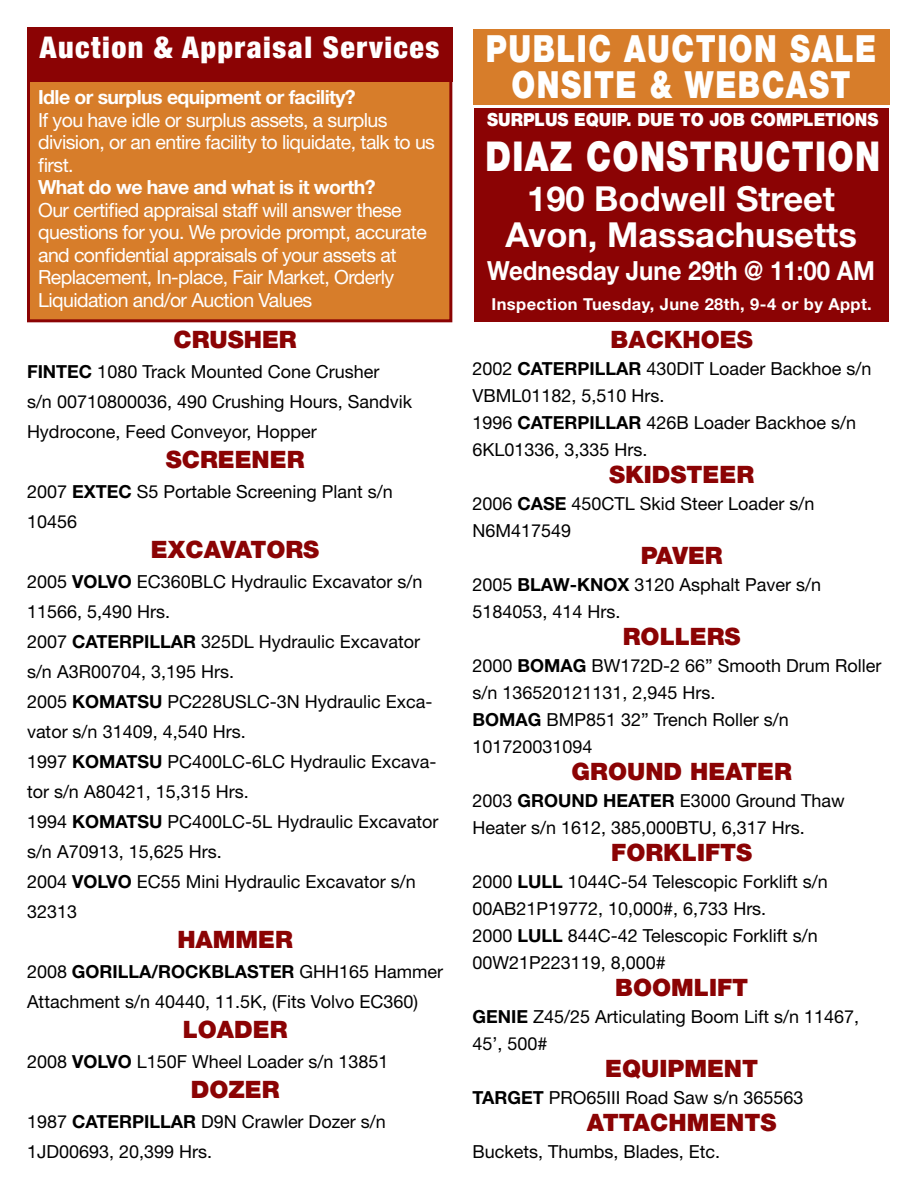
<style>
.page{position:relative;width:918px;height:1188px;background:#fff}
.page>*{position:absolute;margin:0;border:0;box-sizing:border-box;transform-origin:0 0}
.t1{font:900 41.25px "Helvetica Neue";letter-spacing:.04em;color:#fff;scale:.8 1}
.t2{font:900 37.5px/36px "Helvetica Neue";letter-spacing:.05em;color:#fff;text-align:center;scale:.8 1}
.t3{font:700 34.5px/36px "Helvetica Neue";color:#fff;text-align:center}
.t4{font:900 condensed 30px "Helvetica Neue";letter-spacing:.05em;color:#fff}
.t5{font:700 26.4px "Helvetica Neue";color:#fff;scale:.91 1}
.t6{font:900 24px "Helvetica Neue";color:#8b0304}
.t7{font:19.5px/22.5px "Helvetica Neue";letter-spacing:-.03em;color:#fff}
.t8{font:700 19.5px "Helvetica Neue";letter-spacing:-.03em;color:#fff}
.t9{font:900 18.15px "Helvetica Neue";color:#fff;scale:.91 1}
.t10{font:18px/30px "Helvetica Neue";color:#000}
.t11{font:700 16.5px "Helvetica Neue";letter-spacing:.025em;color:#fff}
.s1{font-weight:700}
</style>
<div class="page">
<div style="left:27px;top:78px;width:425px;height:244px;background:#d77d2a;border:3px solid #8b0304"></div>
<div style="left:27px;top:27px;width:425px;height:55px;background:#8b0304"></div>
<div style="left:475px;top:108px;width:414px;height:214px;background:#8b0304"></div>
<div style="left:474px;top:29px;width:416px;height:75px;background:#d77d2a"></div>
<h3 class="t4" style="left:40px;top:29px;width:401px">Auction &amp; Appraisal Services</h3>
<p class="t8" style="left:38px;top:85px;width:319px">Idle or surplus equipment or facility?</p>
<p class="t7" style="left:38px;top:108px;width:398px">If you have idle or surplus assets, a surplus division, or an entire facility to liquidate, talk to us first.</p>
<p class="t8" style="left:38px;top:175px;width:339px">What do we have and what is it worth?</p>
<p class="t7" style="left:38px;top:198px;width:390px">Our certified appraisal staff will answer these questions for you. We provide prompt, accurate and confidential appraisals of your assets at Replacement, In-place, Fair Market, Orderly Liquidation and/or Auction Values</p>
<h3 class="t6" style="left:174px;top:326px;width:125px">CRUSHER</h3>
<p class="t10" style="left:27px;top:357px;width:387px"><span class="s1">FINTEC</span> 1080 Track Mounted Cone Crusher<br>s/n 00710800036, 490 Crushing Hours, Sandvik<br>Hydrocone, Feed Conveyor, Hopper</p>
<h3 class="t6" style="left:166px;top:446px;width:140px">SCREENER</h3>
<p class="t10" style="left:27px;top:477px;width:367px">2007 <span class="s1">EXTEC</span> S5 Portable Screening Plant s/n<br>10456</p>
<h3 class="t6" style="left:151px;top:536px;width:170px">EXCAVATORS</h3>
<p class="t10" style="left:27px;top:567px;width:413px">2005 <span class="s1">VOLVO</span> EC360BLC Hydraulic Excavator s/n<br>11566, 5,490 Hrs.<br>2007 <span class="s1">CATERPILLAR</span> 325DL Hydraulic Excavator s/n A3R00704, 3,195 Hrs.<br>2005 <span class="s1">KOMATSU</span> PC228USLC-3N Hydraulic Exca&shy;vator s/n 31409, 4,540 Hrs.<br>1997 <span class="s1">KOMATSU</span> PC400LC-6LC Hydraulic Excava&shy;tor s/n A80421, 15,315 Hrs.<br>1994 <span class="s1">KOMATSU</span> PC400LC-5L Hydraulic Excavator s/n A70913, 15,625 Hrs.<br>2004 <span class="s1">VOLVO</span> EC55 Mini Hydraulic Excavator s/n<br>32313</p>
<h3 class="t6" style="left:177px;top:926px;width:117px">HAMMER</h3>
<p class="t10" style="left:27px;top:957px;width:418px">2008 <span class="s1">GORILLA/ROCKBLASTER</span> GHH165 Hammer<br>Attachment s/n 40440, 11.5K, (Fits Volvo EC360)</p>
<h3 class="t6" style="left:183px;top:1016px;width:106px">LOADER</h3>
<p class="t10" style="left:27px;top:1047px;width:363px">2008 <span class="s1">VOLVO</span> L150F Wheel Loader s/n 13851</p>
<h3 class="t6" style="left:191px;top:1076px;width:90px">DOZER</h3>
<p class="t10" style="left:27px;top:1107px;width:360px">1987 <span class="s1">CATERPILLAR</span> D9N Crawler Dozer s/n<br>1JD00693, 20,399 Hrs.</p>
<h2 class="t2" style="left:486px;top:30px;width:489px">PUBLIC AUCTION SALE<br>ONSITE &amp; WEBCAST</h2>
<p class="t9" style="left:487px;top:109px;width:431px">SURPLUS EQUIP. DUE TO JOB COMPLETIONS</p>
<h1 class="t1" style="left:486px;top:132px;width:495px">DIAZ CONSTRUCTION</h1>
<h3 class="t3" style="left:505px;top:180px;width:353px">190 Bodwell Street<br>Avon, Massachusetts</h3>
<h3 class="t5" style="left:487px;top:255px;width:428px">Wednesday June 29th @ 11:00 AM</h3>
<p class="t11" style="left:491px;top:294px;width:382px">Inspection Tuesday, June 28th, 9-4 or by Appt.</p>
<h3 class="t6" style="left:611px;top:326px;width:144px">BACKHOES</h3>
<p class="t10" style="left:472px;top:355px;width:401px;line-height:27px">2002 <span class="s1">CATERPILLAR</span> 430DIT Loader Backhoe s/n<br>VBML01182, 5,510 Hrs.<br>1996 <span class="s1">CATERPILLAR</span> 426B Loader Backhoe s/n<br>6KL01336, 3,335 Hrs.</p>
<h3 class="t6" style="left:609px;top:461px;width:146px">SKIDSTEER</h3>
<p class="t10" style="left:472px;top:490px;width:344px;line-height:27px">2006 <span class="s1">CASE</span> 450CTL Skid Steer Loader s/n<br>N6M417549</p>
<h3 class="t6" style="left:641px;top:542px;width:83px">PAVER</h3>
<p class="t10" style="left:472px;top:571px;width:350px;line-height:27px">2005 <span class="s1">BLAW-KNOX</span> 3120 Asphalt Paver s/n<br>5184053, 414 Hrs.</p>
<h3 class="t6" style="left:623px;top:623px;width:119px">ROLLERS</h3>
<p class="t10" style="left:472px;top:652px;width:411px;line-height:27px">2000 <span class="s1">BOMAG</span> BW172D-2 66” Smooth Drum Roller s/n 136520121131, 2,945 Hrs.<br><span class="s1">BOMAG</span> BMP851 32” Trench Roller s/n<br>101720031094</p>
<h3 class="t6" style="left:572px;top:758px;width:222px">GROUND HEATER</h3>
<p class="t10" style="left:472px;top:787px;width:374px;line-height:27px">2003 <span class="s1">GROUND HEATER</span> E3000 Ground Thaw<br>Heater s/n 1612, 385,000BTU, 6,317 Hrs.</p>
<h3 class="t6" style="left:611px;top:839px;width:142px">FORKLIFTS</h3>
<p class="t10" style="left:472px;top:868px;width:357px;line-height:27px">2000 <span class="s1">LULL</span> 1044C-54 Telescopic Forklift s/n 00AB21P19772, 10,000#, 6,733 Hrs.<br>2000 <span class="s1">LULL</span> 844C-42 Telescopic Forklift s/n 00W21P223119, 8,000#</p>
<h3 class="t6" style="left:615px;top:974px;width:134px">BOOMLIFT</h3>
<p class="t10" style="left:472px;top:1003px;width:388px;line-height:27px"><span class="s1">GENIE</span> Z45/25 Articulating Boom Lift s/n 11467,<br>45’, 500#</p>
<h3 class="t6" style="left:605px;top:1055px;width:154px">EQUIPMENT</h3>
<p class="t10" style="left:472px;top:1083px;width:333px"><span class="s1">TARGET</span> PRO65III Road Saw s/n 365563</p>
<h3 class="t6" style="left:587px;top:1109px;width:191px">ATTACHMENTS</h3>
<p class="t10" style="left:472px;top:1137px;width:249px">Buckets, Thumbs, Blades, Etc.</p>
</div>
